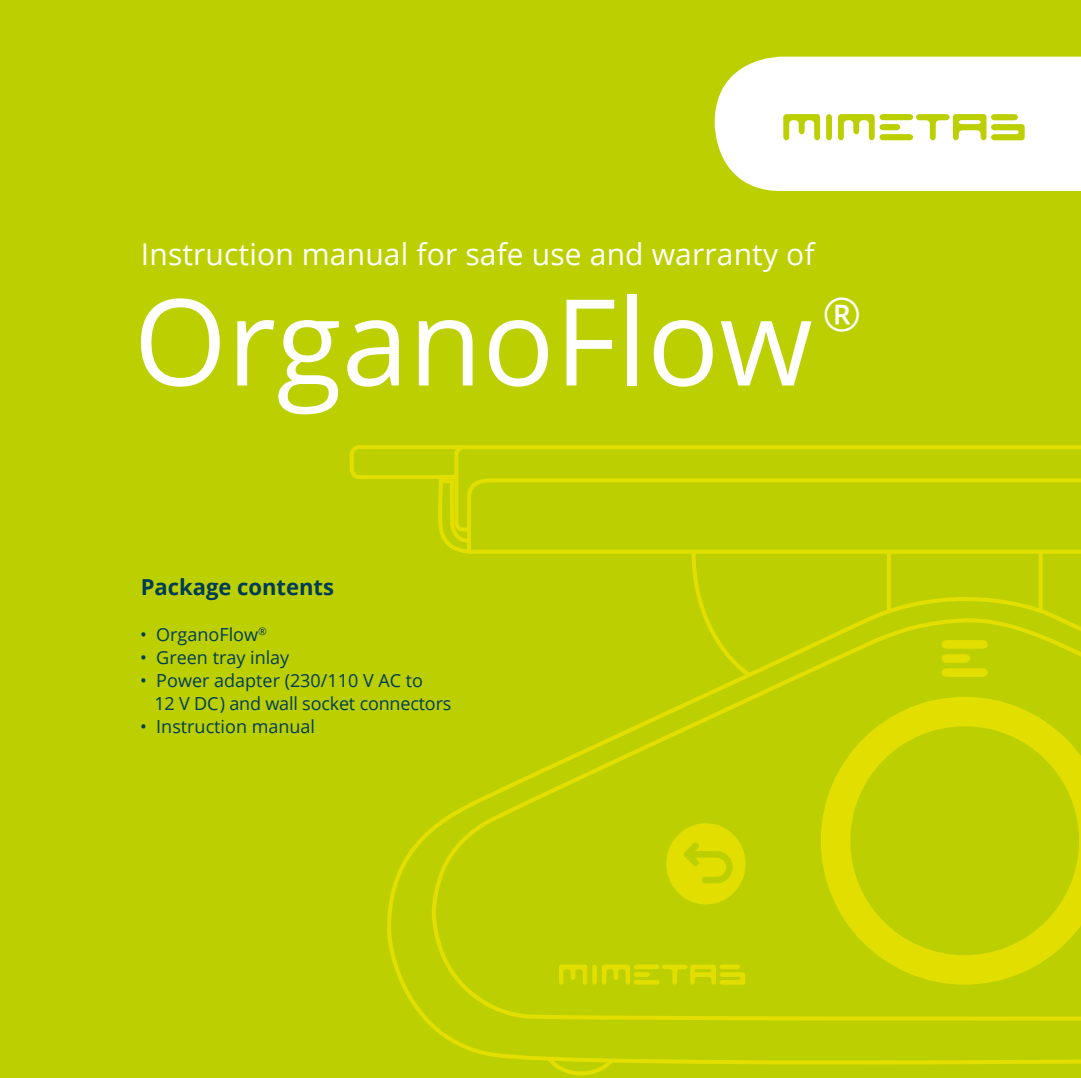
<style>
.page{position:relative;width:1081px;height:1078px;background:#fff}
.page>*{position:absolute;margin:0;border:0;box-sizing:border-box;transform-origin:0 0}
.t1{font:120px "Open Sans";color:#fff}
.t2{font:46.6px "Open Sans";color:#fff}
.t3{font:30px "Open Sans";letter-spacing:.005em;color:#fff}
.t4{font:700 22px "Open Sans";color:#003c58}
.t5{font:18px/23px "Open Sans";color:#003c58}
</style>
<div class="page">
<div style="left:0;top:0;width:1081px;height:1077px;background:#bccf00"></div>
<svg style="left:387px;top:831px;width:694px;height:234px"></svg>
<svg style="left:428px;top:680px;width:653px;height:343px"></svg>
<svg style="left:821px;top:696px;width:260px;height:288px"></svg>
<svg style="left:666px;top:823px;width:80px;height:81px"></svg>
<svg style="left:662px;top:964px;width:83px;height:20px"></svg>
<svg style="left:634px;top:964px;width:26px;height:4px"></svg>
<div style="left:634px;top:979px;width:26px;height:5px;background:#e2de00;border-radius:3px"></div>
<div style="left:634px;top:971px;width:16px;height:5px;background:#e2de00;border-radius:3px"></div>
<svg style="left:602px;top:964px;width:28px;height:20px"></svg>
<div style="left:592px;top:964px;width:5px;height:20px;background:#e2de00;border-radius:3px"></div>
<svg style="left:559px;top:964px;width:28px;height:20px"></svg>
<svg style="left:544px;top:1052px;width:73px;height:24px"></svg>
<svg style="left:350px;top:445px;width:731px;height:235px"></svg>
<div style="left:715px;top:57px;width:366px;height:134px;background:#fff"></div>
<svg style="left:916px;top:114px;width:109px;height:26px"></svg>
<div style="left:879px;top:114px;width:34px;height:6px;background:#bccf00;border-radius:3px"></div>
<div style="left:879px;top:134px;width:34px;height:6px;background:#bccf00;border-radius:3px"></div>
<div style="left:879px;top:124px;width:21px;height:6px;background:#bccf00;border-radius:3px"></div>
<svg style="left:838px;top:114px;width:37px;height:26px"></svg>
<svg style="left:826px;top:114px;width:6px;height:26px"></svg>
<svg style="left:783px;top:114px;width:37px;height:26px"></svg>
<h3 class="t3" style="left:141px;top:233px;width:675px">Instruction manual for safe use and warranty of</h3>
<h1 class="t1" style="left:134px;top:259px;width:681px">OrganoFlow</h1>
<h2 class="t2" style="left:822px;top:282px;width:40px">®</h2>
<p class="t4" style="left:141px;top:571px;width:195px">Package contents</p>
<p class="t5" style="left:140px;top:622px;width:128px">• OrganoFlow<sup>®</sup></p>
<p class="t5" style="left:140px;top:645px;width:151px">• Green tray inlay</p>
<p class="t5" style="left:154px;top:668px;width:299px;text-indent:-14px">• Power adapter (230/110 V AC to<br>12 V DC) and wall socket connectors</p>
<p class="t5" style="left:140px;top:714px;width:177px">• Instruction manual</p>
</div>
